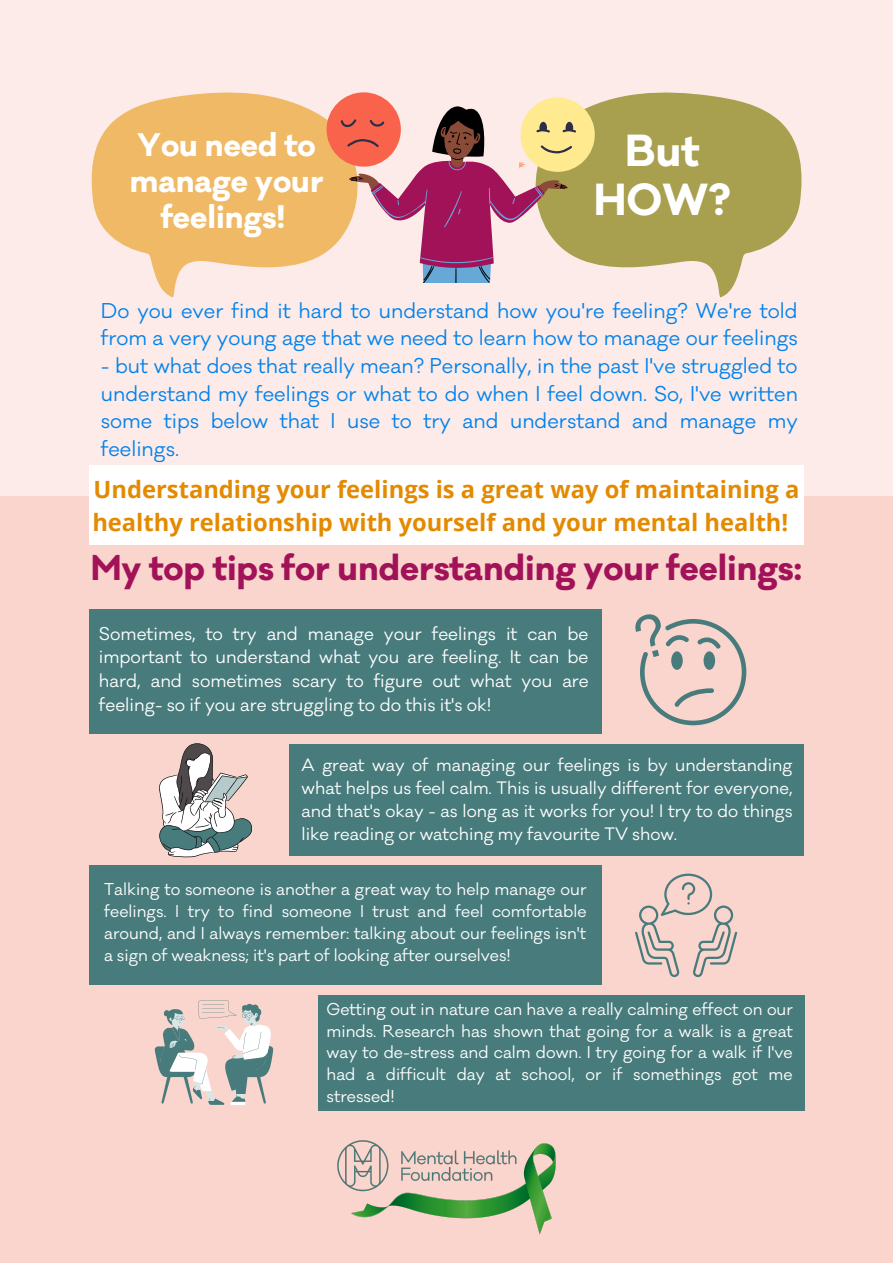
<style>
.page{position:relative;width:893px;height:1263px;background:#fad5cd}
.page>*{position:absolute;margin:0;border:0;box-sizing:border-box;transform-origin:0 0}
.t1{font:700 41.25px/49.5px "Galano Classic";color:#fff;text-align:center}
.t2{font:700 33px "Galano Classic";color:#a21258}
.t3{font:700 30px/36px "Galano Classic";color:#fff;text-align:center}
.t4{font:700 23.7px/33.2px "Open Sans";color:#e48a00}
.t5{font:19.73px/27.6px "Galano Classic";color:#0382ec}
.t6{font:17.02px/23.6px "Galano Classic";color:#fff;text-align:justify}
.t7{font:16.5px/23.1px "Galano Classic";color:#fff;text-align:justify}
.t8{font:15.75px/21.9px "Galano Classic";color:#fff;text-align:justify}
</style>
<div class="page">
<div style="left:318px;top:995px;width:486px;height:115px;background:#487b7c"></div>
<div style="left:0;top:0;width:893px;height:496px;background:#fcebe8"></div>
<div style="left:89px;top:466px;width:715px;height:79px;background:#fff"></div>
<svg style="left:91px;top:92px;width:250px;height:205px;fill:#efb966"></svg>
<svg style="left:534px;top:92px;width:268px;height:205px;fill:#a8a04f"></svg>
<div style="left:89px;top:609px;width:512px;height:125px;background:#487b7c"></div>
<div style="left:89px;top:866px;width:512px;height:119px;background:#487b7c"></div>
<img style="left:318px;top:1110px;width:271px;height:125px">
<div style="left:289px;top:744px;width:515px;height:112px;background:#487b7c"></div>
<svg style="left:635px;top:614px;width:111px;height:111px"></svg>
<svg style="left:159px;top:743px;width:93px;height:114px"></svg>
<svg style="left:635px;top:873px;width:102px;height:104px"></svg>
<svg style="left:154px;top:1000px;width:119px;height:105px"></svg>
<div style="left:326px;top:92px;width:75px;height:75px;background:#fa634b;border-radius:50%"></div>
<div style="left:520px;top:98px;width:74px;height:74px;background:#ffea8f;border-radius:50%"></div>
<svg style="left:341px;top:106px;width:235px;height:177px"></svg>
<h3 class="t3" style="left:130px;top:128px;width:195px">You need to manage your feelings!</h3>
<h1 class="t1" style="left:594px;top:128px;width:138px">But<br>HOW?</h1>
<p class="t5" style="left:101px;top:298px;width:698px">Do you ever find it hard to understand how you're feeling? We're told from a very young age that we need to learn how to manage our feelings</p>
<p class="t5" style="left:101px;top:353px;width:698px;text-align:justify">- but what does that really mean? Personally, in the past I've struggled to understand my feelings or what to do when I feel down. So, I've written some tips below that I use to try and understand and manage my feelings.</p>
<h3 class="t4" style="left:92px;top:472px;width:708px">Understanding your feelings is a great way of maintaining a healthy relationship with yourself and your mental health!</h3>
<h2 class="t2" style="left:91px;top:547px;width:712px">My top tips for understanding your feelings:</h2>
<p class="t6" style="left:99px;top:622px;width:491px">Sometimes, to try and manage your feelings it can be important to understand what you are feeling. It can be hard, and sometimes scary to figure out what you are feeling- so if you are struggling to do this it's ok!</p>
<p class="t7" style="left:302px;top:754px;width:492px">A great way of managing our feelings is by understanding what helps us feel calm. This is usually different for everyone, and that's okay - as long as it works for you! I try to do things like reading or watching my favourite TV show.</p>
<p class="t8" style="left:104px;top:879px;width:484px">Talking to someone is another a great way to help manage our feelings. I try to find someone I trust and feel comfortable around, and I always remember: talking about our feelings isn't a sign of weakness; it's part of looking after ourselves!</p>
<p class="t8" style="left:326px;top:998px;width:468px">Getting out in nature can have a really calming effect on our minds. Research has shown that going for a walk is a great way to de-stress and calm down. I try going for a walk if I've had a difficult day at school, or if somethings got me stressed!</p>
</div>
